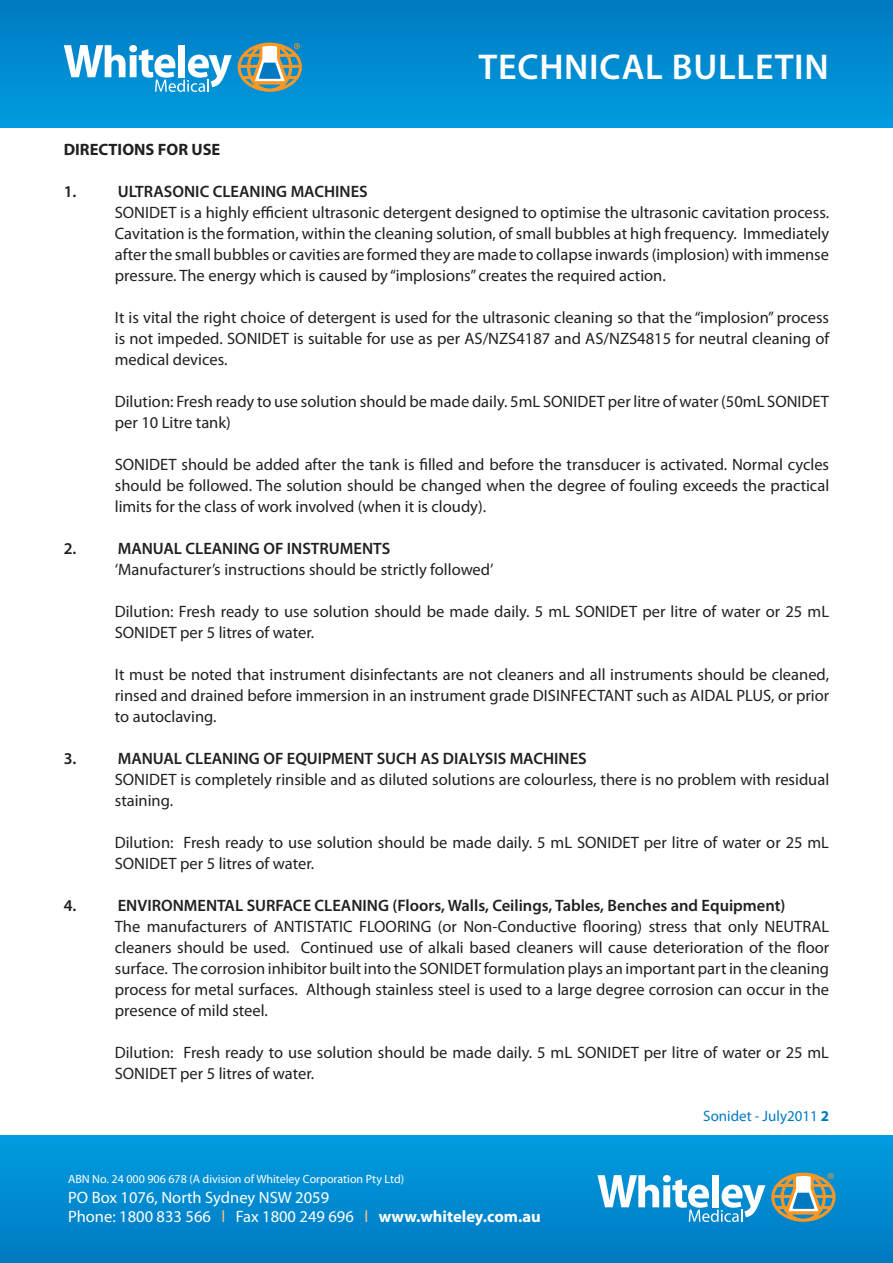
<style>
.page{position:relative;width:893px;height:1263px;background:#fff}
.page>*{position:absolute;margin:0;border:0;box-sizing:border-box;transform-origin:0 0}
.t1{font:600 36px "Myriad Pro";letter-spacing:.02em;color:#fff}
.body_copy{font:16.5px/21px "Myriad Pro";color:#231f20;text-align:justify}
.body_copy-2{font:600 16.5px "Myriad Pro";color:#231f20}
.t2{font:16.5px/19.8px "Myriad Pro";color:#fff}
.body_copy-3{font:700 16.5px "Myriad Pro";color:#231f20}
.t3{font:15px "Myriad Pro";color:#0079c2}
.t4{font:12px "Myriad Pro";color:#fff}
.s1{color:#fcbe7b}
.s2{font-weight:700}
</style>
<div class="page">
<div style="left:0;top:1135px;width:893px;height:128px;background:linear-gradient(to bottom,#009ce0,#007ac2)"></div>
<div style="left:0;top:0;width:893px;height:128px;background:linear-gradient(to bottom,#0079c2,#009cdf)"></div>
<svg style="left:64px;top:45px;width:168px;height:47px"></svg>
<svg style="left:238px;top:43px;width:64px;height:49px;background:#879d8f"></svg>
<svg style="left:597px;top:1175px;width:168px;height:47px"></svg>
<svg style="left:771px;top:1172px;width:65px;height:50px;background:#829c91"></svg>
<h1 class="t1" style="left:479px;top:44px;width:352px">TECHNICAL BULLETIN</h1>
<p class="body_copy-3" style="left:64px;top:139px;width:158px">DIRECTIONS FOR USE</p>
<p class="body_copy-2" style="left:64px;top:181px;width:14px">1.</p>
<p class="body_copy-2" style="left:118px;top:181px;width:251px">ULTRASONIC CLEANING MACHINES</p>
<p class="body_copy" style="left:115px;top:202px;width:716px">SONIDET is a highly efficient ultrasonic detergent designed to optimise the ultrasonic cavitation process.<br>Cavitation is the formation, within the cleaning solution, of small bubbles at high frequency. Immediately after the small bubbles or cavities are formed they are made to collapse inwards (implosion) with immense pressure. The energy which is caused by “implosions” creates the required action.</p>
<p class="body_copy" style="left:115px;top:307px;width:716px">It is vital the right choice of detergent is used for the ultrasonic cleaning so that the “implosion” process is not impeded. SONIDET is suitable for use as per AS/NZS4187 and AS/NZS4815 for neutral cleaning of medical devices.</p>
<p class="body_copy" style="left:115px;top:391px;width:716px">Dilution: Fresh ready to use solution should be made daily. 5mL SONIDET per litre of water (50mL SONIDET per 10 Litre tank)</p>
<p class="body_copy" style="left:115px;top:454px;width:716px">SONIDET should be added after the tank is filled and before the transducer is activated. Normal cycles should be followed. The solution should be changed when the degree of fouling exceeds the practical limits for the class of work involved (when it is cloudy).</p>
<p class="body_copy-2" style="left:64px;top:538px;width:14px">2.</p>
<p class="body_copy-2" style="left:118px;top:538px;width:274px">MANUAL CLEANING OF INSTRUMENTS</p>
<p class="body_copy" style="left:115px;top:559px;width:380px">‘Manufacturer’s instructions should be strictly followed’</p>
<p class="body_copy" style="left:115px;top:601px;width:716px">Dilution: Fresh ready to use solution should be made daily. 5 mL SONIDET per litre of water or 25 mL<br>SONIDET per 5 litres of water.</p>
<p class="body_copy" style="left:115px;top:664px;width:716px">It must be noted that instrument disinfectants are not cleaners and all instruments should be cleaned, rinsed and drained before immersion in an instrument grade DISINFECTANT such as AIDAL PLUS, or prior to autoclaving.</p>
<p class="body_copy-2" style="left:64px;top:748px;width:14px">3.</p>
<p class="body_copy-2" style="left:118px;top:748px;width:470px">MANUAL CLEANING OF EQUIPMENT SUCH AS DIALYSIS MACHINES</p>
<p class="body_copy" style="left:115px;top:769px;width:716px">SONIDET is completely rinsible and as diluted solutions are colourless, there is no problem with residual staining.</p>
<p class="body_copy" style="left:115px;top:832px;width:716px">Dilution: Fresh ready to use solution should be made daily. 5 mL SONIDET per litre of water or 25 mL<br>SONIDET per 5 litres of water.</p>
<p class="body_copy-2" style="left:64px;top:895px;width:14px">4.</p>
<p class="body_copy-2" style="left:118px;top:895px;width:669px">ENVIRONMENTAL SURFACE CLEANING (Floors, Walls, Ceilings, Tables, Benches and Equipment)</p>
<p class="body_copy" style="left:115px;top:916px;width:716px">The manufacturers of ANTISTATIC FLOORING (or Non-Conductive flooring) stress that only NEUTRAL cleaners should be used. Continued use of alkali based cleaners will cause deterioration of the floor surface. The corrosion inhibitor built into the SONIDET formulation plays an important part in the cleaning process for metal surfaces. Although stainless steel is used to a large degree corrosion can occur in the presence of mild steel.</p>
<p class="body_copy" style="left:115px;top:1042px;width:716px">Dilution: Fresh ready to use solution should be made daily. 5 mL SONIDET per litre of water or 25 mL<br>SONIDET per 5 litres of water.</p>
<p class="t4" style="left:68px;top:1171px;width:338px">ABN No. 24 000 906 678 (A division of Whiteley Corporation Pty Ltd)</p>
<p class="t2" style="left:68px;top:1187px;width:474px">PO Box 1076, North Sydney NSW 2059<br>Phone: 1800 833 566 <span class="s1">l</span> Fax 1800 249 696 <span class="s1">l</span> <span class="s2">www.whiteley.com.au</span></p>
<p class="t3" style="left:703px;top:1107px;width:128px">Sonidet - July2011 <span class="s2">2</span></p>
</div>
